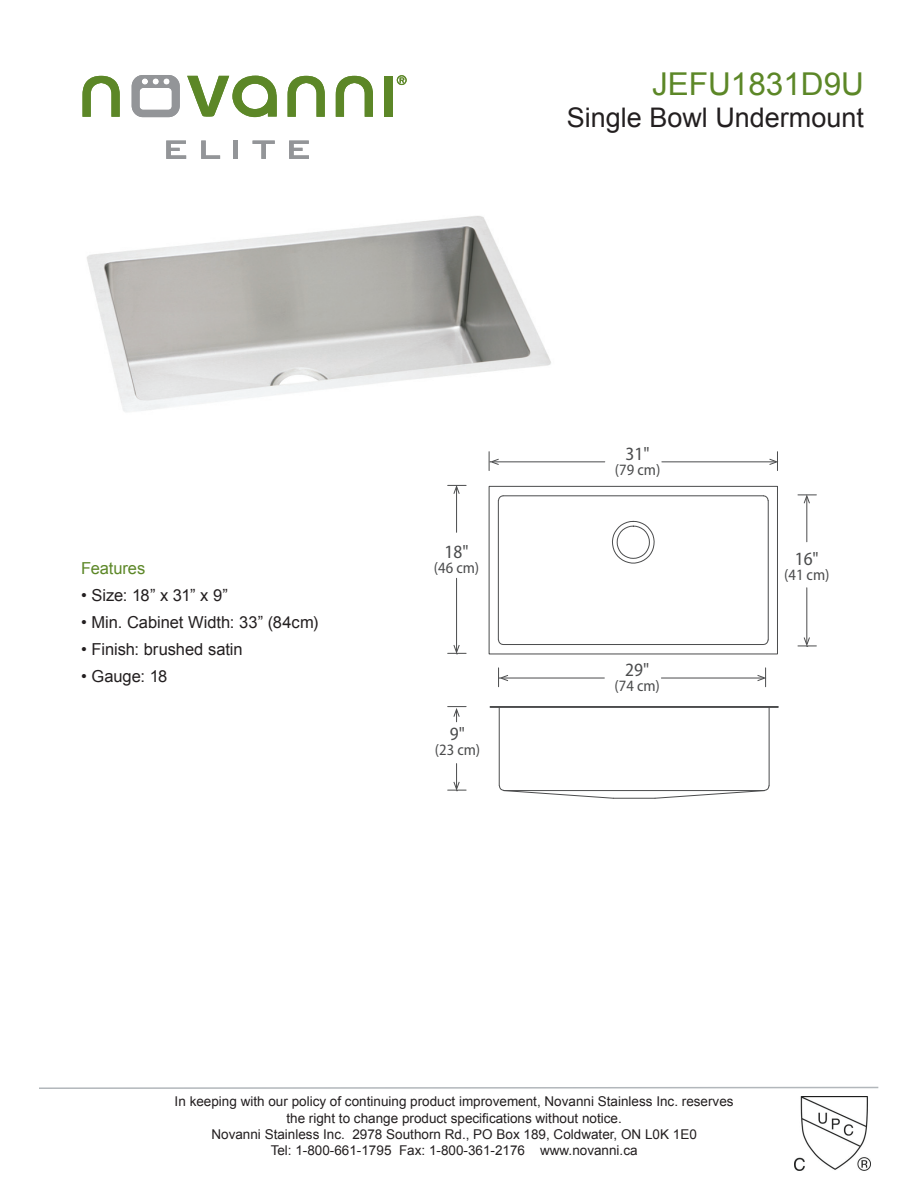
<style>
.page{position:relative;width:918px;height:1188px;background:#fff}
.page>*{position:absolute;margin:0;border:0;box-sizing:border-box;transform-origin:0 0}
.t1{font:31.5px "Arial";color:#5c8727}
.t2{font:27px "Arial";color:#231f20}
.t3{font:semi-condensed 18.75px "Myriad Pro";color:#4b4c4d}
.t4{font:16.5px "Arial";color:#231f20}
.t5{font:16.5px "Arial";letter-spacing:-.005em;color:#5c8727}
.t6{font:semi-condensed 15.9px "Myriad Pro";color:#4b4c4d}
.t7{font:13.5px/16.2px "Arial";color:#231f20;text-align:center}
</style>
<div class="page">
<svg style="left:39px;top:1086px;width:840px;height:3px"></svg>
<img style="left:794px;top:1096px;width:76px;height:74px">
<div style="left:384px;top:76px;width:8px;height:40px;background:#5c8727"></div>
<svg style="left:288px;top:76px;width:37px;height:41px"></svg>
<svg style="left:336px;top:76px;width:37px;height:41px"></svg>
<svg style="left:83px;top:76px;width:37px;height:41px"></svg>
<svg style="left:187px;top:76px;width:90px;height:41px"></svg>
<svg style="left:132px;top:75px;width:48px;height:42px"></svg>
<svg style="left:397px;top:75px;width:10px;height:10px"></svg>
<svg style="left:166px;top:141px;width:20px;height:18px"></svg>
<svg style="left:201px;top:141px;width:19px;height:18px"></svg>
<hr style="left:234px;top:141px;width:4px;height:18px;background:#939598">
<svg style="left:253px;top:141px;width:22px;height:18px"></svg>
<svg style="left:289px;top:141px;width:20px;height:18px"></svg>
<hr style="left:498px;top:500px;width:1px;height:140px;background:#4b4c4d">
<svg style="left:497px;top:639px;width:6px;height:6px"></svg>
<hr style="left:503px;top:495px;width:261px;height:1px;background:#4b4c4d">
<svg style="left:762px;top:495px;width:7px;height:7px"></svg>
<svg style="left:497px;top:495px;width:7px;height:7px"></svg>
<hr style="left:503px;top:644px;width:261px;height:1px;background:#4b4c4d">
<svg style="left:764px;top:639px;width:5px;height:6px"></svg>
<div style="left:489px;top:706px;width:290px;height:2px;border:1px solid #4b4c4d"></div>
<hr style="left:499px;top:707px;width:1px;height:79px;background:#4b4c4d">
<hr style="left:769px;top:707px;width:1px;height:79px;background:#4b4c4d">
<hr style="left:504px;top:790px;width:261px;height:1px;background:#4b4c4d">
<hr style="left:613px;top:798px;width:42px;height:1px;background:#4b4c4d">
<svg style="left:654px;top:785px;width:116px;height:14px"></svg>
<svg style="left:498px;top:785px;width:116px;height:14px"></svg>
<div style="left:489px;top:486px;width:289px;height:168px;border:1px solid #4b4c4d"></div>
<hr style="left:768px;top:500px;width:1px;height:140px;background:#4b4c4d">
<svg style="left:612px;top:520px;width:43px;height:44px"></svg>
<hr style="left:662px;top:461px;width:114px;height:1px;background:#4b4c4d">
<hr style="left:493px;top:461px;width:112px;height:1px;background:#4b4c4d">
<svg style="left:489px;top:452px;width:10px;height:19px"></svg>
<svg style="left:769px;top:452px;width:9px;height:19px"></svg>
<hr style="left:456px;top:488px;width:1px;height:44px;background:#4b4c4d">
<hr style="left:456px;top:578px;width:1px;height:73px;background:#4b4c4d">
<svg style="left:448px;top:645px;width:18px;height:9px"></svg>
<svg style="left:448px;top:485px;width:18px;height:9px"></svg>
<hr style="left:806px;top:497px;width:1px;height:45px;background:#4b4c4d">
<hr style="left:806px;top:588px;width:1px;height:56px;background:#4b4c4d">
<svg style="left:798px;top:637px;width:18px;height:10px"></svg>
<svg style="left:798px;top:494px;width:18px;height:9px"></svg>
<hr style="left:661px;top:678px;width:103px;height:1px;background:#4b4c4d">
<hr style="left:502px;top:678px;width:102px;height:1px;background:#4b4c4d">
<svg style="left:498px;top:668px;width:10px;height:19px"></svg>
<svg style="left:757px;top:668px;width:9px;height:19px"></svg>
<svg style="left:448px;top:764px;width:18px;height:27px"></svg>
<svg style="left:448px;top:706px;width:18px;height:16px"></svg>
<img style="left:87px;top:216px;width:464px;height:196px">
<h1 class="t1" style="left:652px;top:63px;width:213px">JEFU1831D9U</h1>
<h2 class="t2" style="left:567px;top:100px;width:299px">Single Bowl Undermount</h2>
<p class="t5" style="left:81px;top:557px;width:66px">Features</p>
<p class="t4" style="left:81px;top:584px;width:148px">• Size: 18” x 31” x 9”</p>
<p class="t4" style="left:81px;top:611px;width:239px">• Min. Cabinet Width: 33” (84cm)</p>
<p class="t4" style="left:81px;top:638px;width:163px">• Finish: brushed satin</p>
<p class="t4" style="left:81px;top:665px;width:88px">• Gauge: 18</p>
<h3 class="t3" style="left:445px;top:541px;width:26px">18"</h3>
<p class="t6" style="left:434px;top:558px;width:47px">(46 cm)</p>
<h3 class="t3" style="left:450px;top:722px;width:17px">9"</h3>
<p class="t6" style="left:435px;top:740px;width:47px">(23 cm)</p>
<h3 class="t3" style="left:626px;top:442px;width:26px">31"</h3>
<p class="t6" style="left:615px;top:460px;width:47px">(79 cm)</p>
<h3 class="t3" style="left:625px;top:658px;width:26px">29"</h3>
<p class="t6" style="left:615px;top:676px;width:47px">(74 cm)</p>
<h3 class="t3" style="left:795px;top:547px;width:26px">16"</h3>
<p class="t6" style="left:784px;top:565px;width:47px">(41 cm)</p>
<p class="t7" style="left:175px;top:1094px;width:560px">In keeping with our policy of continuing product improvement, Novanni Stainless Inc. reserves the right to change product specifications without notice.<br>Novanni Stainless Inc. 2978 Southorn Rd., PO Box 189, Coldwater, ON L0K 1E0<br>Tel: 1-800-661-1795 Fax: 1-800-361-2176 www.novanni.ca</p>
</div>
